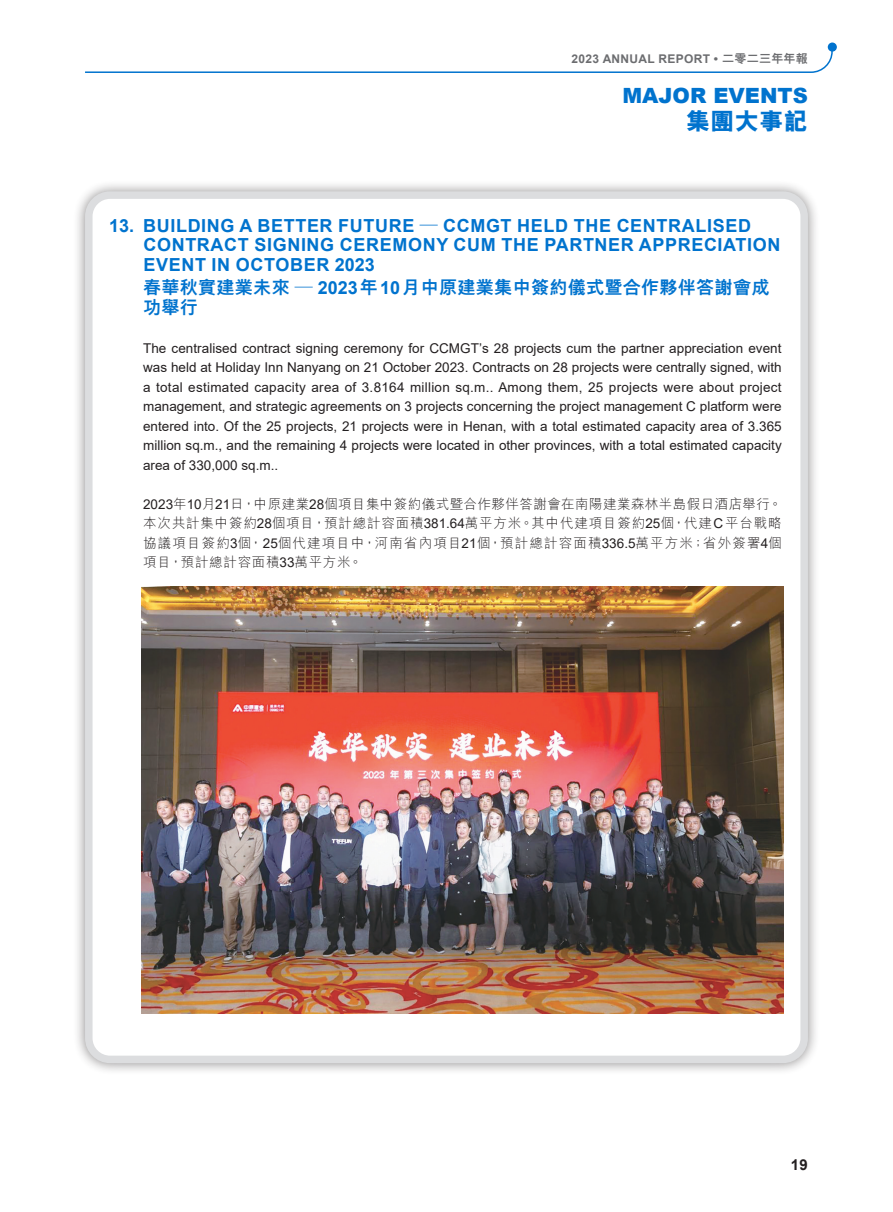
<style>
.page{position:relative;width:893px;height:1212px;background:#fff}
.page>*{position:absolute;margin:0;border:0;box-sizing:border-box;transform-origin:0 0}
.t1{font:800 24px "M Hei HK";letter-spacing:.02em;color:#0073ce}
.t2{font:900 21px "Arial";color:#0073ce}
.t3{font:700 18px/19.5px "Arial";letter-spacing:.035em;color:#0073ce}
.t4{font:800 18px/19.5px "M Hei HK";letter-spacing:.02em;color:#0073ce}
.t5{font:700 15px "Arial";color:#231f20}
.t6{font:13.5px/19.5px "Arial";color:#231f20;text-align:justify}
.t7{font:300 13.5px/19.5px "M Hei HK";letter-spacing:.085em;color:#231f20;text-align:justify}
.t8{font:700 12px "Arial";letter-spacing:.025em;color:#6c6d70}
.s1{font-family:"M Hei HK";font-weight:800}
.s2{font-family:"Arial";font-weight:700}
.s3{font-family:"Arial";font-weight:400}
</style>
<div class="page">
<svg style="left:85px;top:47px;width:748px;height:26px"></svg>
<div style="left:828px;top:43px;width:9px;height:9px;background:#0073ce;border-radius:50%"></div>
<div style="left:73px;top:179px;width:747px;height:896px;background:#231f20;opacity:.5"></div>
<div style="left:89px;top:195px;width:715px;height:864px;background:#fff;border-radius:21px"></div>
<div style="left:85px;top:191px;width:723px;height:872px;border:8px solid #dcdddf;border-radius:21px"></div>
<img style="left:141px;top:586px;width:642px;height:428px">
<p class="t8" style="left:572px;top:50px;width:238px">2023 ANNUAL REPORT • <span class="s1">二零二三年年報</span></p>
<h2 class="t2" style="left:622px;top:80px;width:187px">MAJOR EVENTS</h2>
<h1 class="t1" style="left:686px;top:110px;width:123px">集團大事記</h1>
<h3 class="t3" style="left:143px;top:216px;width:638px;text-indent:-34px">13. BUILDING A BETTER FUTURE <span class="s1">—</span> CCMGT HELD THE CENTRALISED<br>CONTRACT SIGNING CEREMONY CUM THE PARTNER APPRECIATION<br>EVENT IN OCTOBER 2023</h3>
<h3 class="t4" style="left:143px;top:278px;width:628px">春華秋實建業未來 — <span class="s2">2023</span>年<span class="s2">10</span>月中原建業集中簽約儀式暨合作夥伴答謝會成功舉行</h3>
<p class="t6" style="left:143px;top:338px;width:640px">The centralised contract signing ceremony for CCMGT’s 28 projects cum the partner appreciation event was held at Holiday Inn Nanyang on 21 October 2023. Contracts on 28 projects were centrally signed, with a total estimated capacity area of 3.8164 million sq.m.. Among them, 25 projects were about project management, and strategic agreements on 3 projects concerning the project management C platform were entered into. Of the 25 projects, 21 projects were in Henan, with a total estimated capacity area of 3.365 million sq.m., and the remaining 4 projects were located in other provinces, with a total estimated capacity area of 330,000 sq.m..</p>
<p class="t7" style="left:143px;top:494px;width:640px"><span class="s3">2023</span>年<span class="s3">10</span>月<span class="s3">21</span>日，中原建業<span class="s3">28</span>個項目集中簽約儀式暨合作夥伴答謝會在南陽建業森林半島假日酒店舉行。本次共計集中簽約<span class="s3">28</span>個項目，預計總計容面積<span class="s3">381.64</span>萬平方米。其中代建項目簽約<span class="s3">25</span>個，代建<span class="s3">C</span>平台戰略協議項目簽約<span class="s3">3</span>個，<span class="s3">25</span>個代建項目中，河南省內項目<span class="s3">21</span>個，預計總計容面積<span class="s3">336.5</span>萬平方米；省外簽署<span class="s3">4</span>個項目，預計總計容面積<span class="s3">33</span>萬平方米。</p>
<p class="t5" style="left:791px;top:1154px;width:19px">19</p>
</div>
